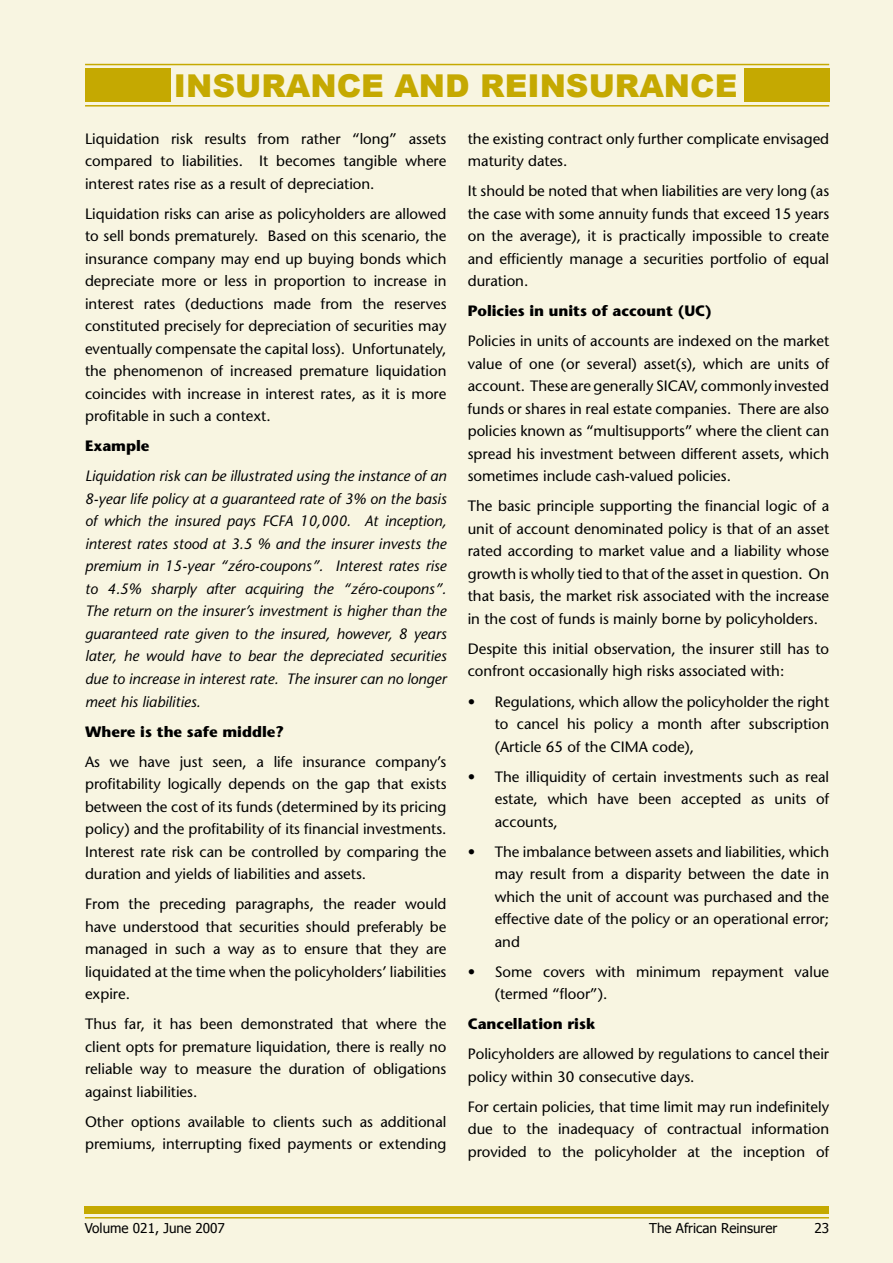
<style>
.page{position:relative;width:893px;height:1263px;background:#f8f5e1}
.page>*{position:absolute;margin:0;border:0;box-sizing:border-box;transform-origin:0 0}
.t1{font:900 31.5px "Arial";color:#c5a901}
.t2{font:15px/22.5px "Stone Sans";color:#000;text-align:justify}
.t3{font:italic 15px/22.5px "Stone Sans";color:#000;text-align:justify}
.t4{font:700 15px "Stone Sans";color:#000}
.t5{font:13.5px "Tahoma";color:#000}
</style>
<div class="page">
<div style="left:85px;top:1207px;width:744px;height:7px;background:#c5a901"></div>
<hr style="left:85px;top:1217px;width:744px;height:1px;background:#c5a901">
<hr style="left:85px;top:105px;width:744px;height:2px;background:#c5a901">
<hr style="left:85px;top:64px;width:744px;height:1px;background:#c5a901">
<div style="left:86px;top:68px;width:85px;height:34px;background:#c5a901"></div>
<div style="left:744px;top:68px;width:85px;height:34px;background:#c5a901"></div>
<h1 class="t1" style="left:174px;top:68px;width:565px">INSURANCE AND REINSURANCE</h1>
<p class="t2" style="left:85px;top:127px;width:363px">Liquidation risk results from rather “long” assets compared to liabilities. It becomes tangible where interest rates rise as a result of depreciation.</p>
<p class="t2" style="left:85px;top:202px;width:363px">Liquidation risks can arise as policyholders are allowed to sell bonds prematurely. Based on this scenario, the insurance company may end up buying bonds which depreciate more or less in proportion to increase in interest rates (deductions made from the reserves constituted precisely for depreciation of securities may eventually compensate the capital loss). Unfortunately, the phenomenon of increased premature liquidation coincides with increase in interest rates, as it is more profitable in such a context.</p>
<p class="t4" style="left:85px;top:437px;width:66px">Example</p>
<p class="t3" style="left:85px;top:465px;width:363px">Liquidation risk can be illustrated using the instance of an 8-year life policy at a guaranteed rate of 3% on the basis of which the insured pays FCFA 10,000. At inception, interest rates stood at 3.5 % and the insurer invests the premium in 15-year “zéro-coupons”. Interest rates rise to 4.5% sharply after acquiring the “zéro-coupons”.<br>The return on the insurer’s investment is higher than the guaranteed rate given to the insured, however, 8 years later, he would have to bear the depreciated securities due to increase in interest rate. The insurer can no longer meet his liabilities.</p>
<p class="t4" style="left:85px;top:722px;width:201px">Where is the safe middle?</p>
<p class="t2" style="left:85px;top:750px;width:363px">As we have just seen, a life insurance company’s profitability logically depends on the gap that exists between the cost of its funds (determined by its pricing policy) and the profitability of its financial investments.<br>Interest rate risk can be controlled by comparing the duration and yields of liabilities and assets.</p>
<p class="t2" style="left:85px;top:892px;width:363px">From the preceding paragraphs, the reader would have understood that securities should preferably be managed in such a way as to ensure that they are liquidated at the time when the policyholders’ liabilities expire.</p>
<p class="t2" style="left:85px;top:1012px;width:363px">Thus far, it has been demonstrated that where the client opts for premature liquidation, there is really no reliable way to measure the duration of obligations against liabilities.</p>
<p class="t2" style="left:85px;top:1110px;width:363px">Other options available to clients such as additional premiums, interrupting fixed payments or extending</p>
<p class="t2" style="left:468px;top:127px;width:363px">the existing contract only further complicate envisaged maturity dates.</p>
<p class="t2" style="left:468px;top:180px;width:363px">It should be noted that when liabilities are very long (as the case with some annuity funds that exceed 15 years on the average), it is practically impossible to create and efficiently manage a securities portfolio of equal duration.</p>
<p class="t4" style="left:468px;top:302px;width:246px">Policies in units of account (UC)</p>
<p class="t2" style="left:468px;top:330px;width:363px">Policies in units of accounts are indexed on the market value of one (or several) asset(s), which are units of account. These are generally SICAV, commonly invested funds or shares in real estate companies. There are also policies known as “multisupports” where the client can spread his investment between different assets, which sometimes include cash-valued policies.</p>
<p class="t2" style="left:468px;top:495px;width:363px">The basic principle supporting the financial logic of a unit of account denominated policy is that of an asset rated according to market value and a liability whose growth is wholly tied to that of the asset in question. On that basis, the market risk associated with the increase in the cost of funds is mainly borne by policyholders.</p>
<p class="t2" style="left:468px;top:637px;width:363px">Despite this initial observation, the insurer still has to confront occasionally high risks associated with:</p>
<p class="t2" style="left:495px;top:690px;width:336px">Regulations, which allow the policyholder the right to cancel his policy a month after subscription (Article 65 of the CIMA code),</p>
<p class="t2" style="left:495px;top:765px;width:336px">The illiquidity of certain investments such as real estate, which have been accepted as units of accounts,</p>
<p class="t2" style="left:495px;top:840px;width:336px">The imbalance between assets and liabilities, which may result from a disparity between the date in which the unit of account was purchased and the effective date of the policy or an operational error; and</p>
<p class="t2" style="left:495px;top:960px;width:336px">Some covers with minimum repayment value (termed “floor”).</p>
<p class="t4" style="left:468px;top:1014px;width:129px">Cancellation risk</p>
<p class="t2" style="left:468px;top:1042px;width:363px">Policyholders are allowed by regulations to cancel their policy within 30 consecutive days.</p>
<p class="t2" style="left:468px;top:1095px;width:363px">For certain policies, that time limit may run indefinitely due to the inadequacy of contractual information provided to the policyholder at the inception of</p>
<p class="t2" style="left:468px;top:690px;width:9px">•</p>
<p class="t2" style="left:468px;top:765px;width:9px">•</p>
<p class="t2" style="left:468px;top:840px;width:9px">•</p>
<p class="t2" style="left:468px;top:960px;width:9px">•</p>
<p class="t5" style="left:85px;top:1219px;width:141px">Volume 021, June 2007</p>
<p class="t5" style="left:649px;top:1220px;width:130px">The African Reinsurer</p>
<p class="t5" style="left:814px;top:1220px;width:15px">23</p>
</div>
